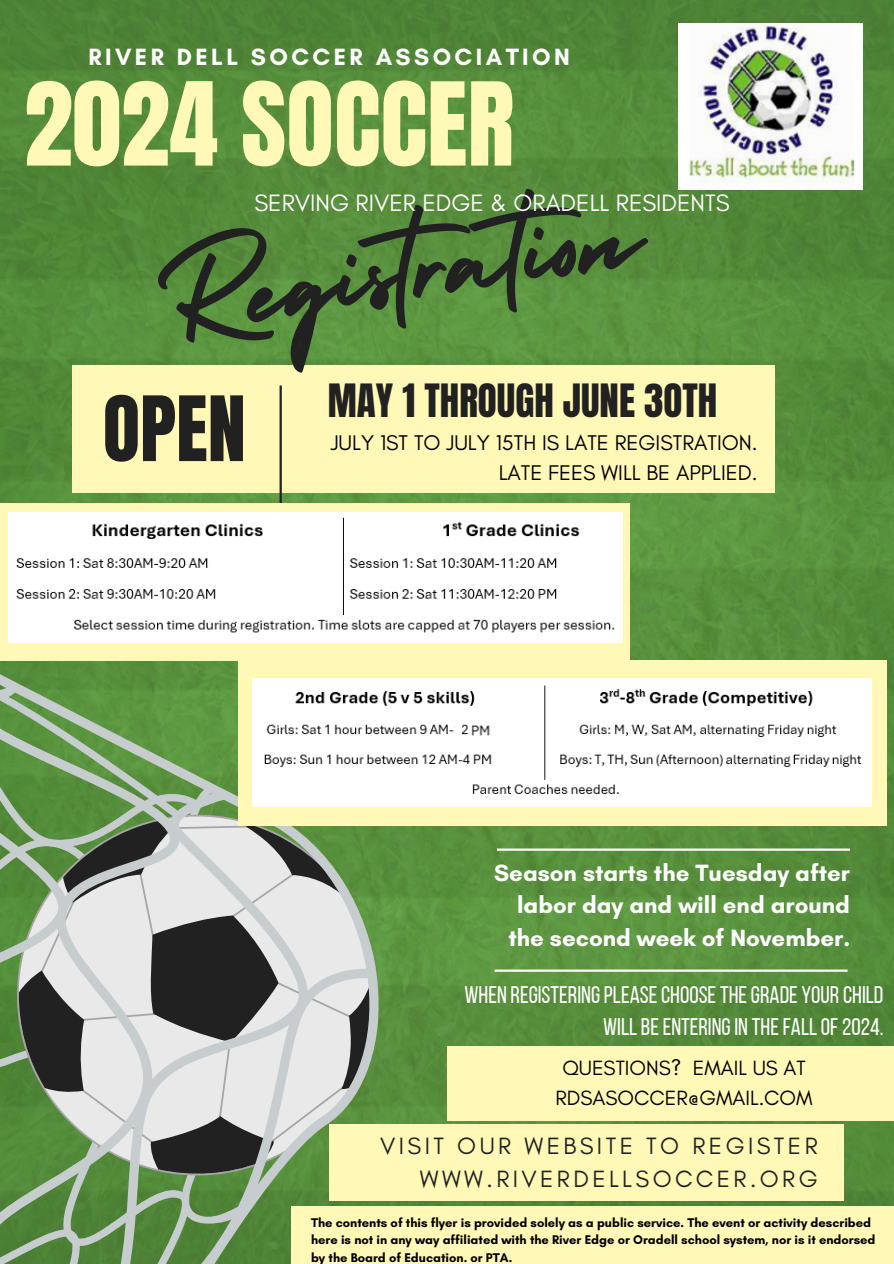
<style>
.page{position:relative;width:894px;height:1264px;background:#fff}
.page>*{position:absolute;margin:0;border:0;box-sizing:border-box;transform-origin:0 0}
.t1{font:146.85px "Holiday";color:#212121}
.t2{font:98.1px "Anton";color:#fff8b6}
.t3{font:76.5px "Anton";color:#212121}
.t4{font:39px "Anton";color:#212121}
.t5{font:24.15px "Glacial Indifference";color:#fff}
.t6{font:700 24px/32.7px "Glacial Indifference";color:#fff;text-align:right}
.t7{font:24px/32.7px "Bebas Neue";color:#fff;text-align:right}
.t8{font:24px/32.7px "Glacial Indifference";letter-spacing:.14em;color:#212121;text-align:right}
.t9{font:700 24px "Glacial Indifference";letter-spacing:.14em;color:#fff}
.t10{font:21.6px "Glacial Indifference";color:#000}
.t11{font:21px/29.2px "Glacial Indifference";color:#000;text-align:center}
.t12{font:700 12.9px/17.1px "Glacial Indifference";color:#000}
</style>
<div class="page">
<img style="left:0;top:0;width:893px;height:1206px">
<div style="left:329px;top:1124px;width:514px;height:76px;background:#fff8b6"></div>
<svg style="left:381px;top:825px;width:16px;height:299px;background:#5a923f"></svg>
<svg style="left:0;top:660px;width:381px;height:603px;background:#8fa585"></svg>
<div style="left:72px;top:365px;width:702px;height:127px;background:#fff8b6"></div>
<hr style="left:279px;top:385px;width:3px;height:118px;background:#212121">
<hr style="left:494px;top:969px;width:353px;height:2px;background:#fff">
<div style="left:0;top:503px;width:629px;height:157px;background:#fff8b6"></div>
<img style="left:678px;top:23px;width:184px;height:167px">
<div style="left:446px;top:1046px;width:447px;height:74px;background:#fff8b6"></div>
<hr style="left:497px;top:848px;width:352px;height:2px;background:#fff">
<div style="left:238px;top:660px;width:648px;height:165px;background:#fff8b6"></div>
<img style="left:9px;top:512px;width:613px;height:130px">
<img style="left:252px;top:678px;width:619px;height:128px">
<div style="left:291px;top:1206px;width:602px;height:57px;background:#fff8b6"></div>
<div style="left:454px;top:723px;width:7px;height:15px;background:#fff"></div>
<img style="left:469px;top:722px;width:27px;height:16px">
<p class="t9" style="left:88px;top:42px;width:482px">RIVER DELL SOCCER ASSOCIATION</p>
<h3 class="t2" style="left:24px;top:54px;width:491px">2024 SOCCER</h3>
<p class="t1" style="left:141px;top:188px;width:492px;rotate:-8deg">Registration</p>
<p class="t5" style="left:254px;top:188px;width:476px">SERVING RIVER EDGE &amp; ORADELL RESIDENTS</p>
<p class="t3" style="left:103px;top:374px;width:144px">OPEN</p>
<p class="t4" style="left:328px;top:372px;width:391px">MAY 1 THROUGH JUNE 3OTH</p>
<h4 class="t10" style="left:330px;top:430px;width:428px">JULY 1ST TO JULY 15TH IS LATE REGISTRATION.</h4>
<p class="t10" style="left:498px;top:459px;width:260px">LATE FEES WILL BE APPLIED.</p>
<h6 class="t6" style="left:494px;top:855px;width:357px">Season starts the Tuesday after labor day and will end around the second week of November.</h6>
<p class="t7" style="left:464px;top:980px;width:420px">WHEN REGISTERINGPLEASECHOOSETHEGRADE YOURCHILD<br>WILLBEENTERINGIN THEFALLOF2024.</p>
<h5 class="t11" style="left:555px;top:1053px;width:258px">QUESTIONS? EMAIL US AT<br>RDSASOCCER@GMAIL.COM</h5>
<p class="t8" style="left:380px;top:1129px;width:439px">VISIT OUR WEBSITE TO REGISTER<br>WWW.RIVERDELLSOCCER.ORG</p>
<h6 class="t12" style="left:311px;top:1214px;width:565px">The contents of this flyer is provided solely as a public service. The event or activity described here is not in any way affiliated with the River Edge or Oradell school system, nor is it endorsed by the Board of Education. or PTA.</h6>
</div>
